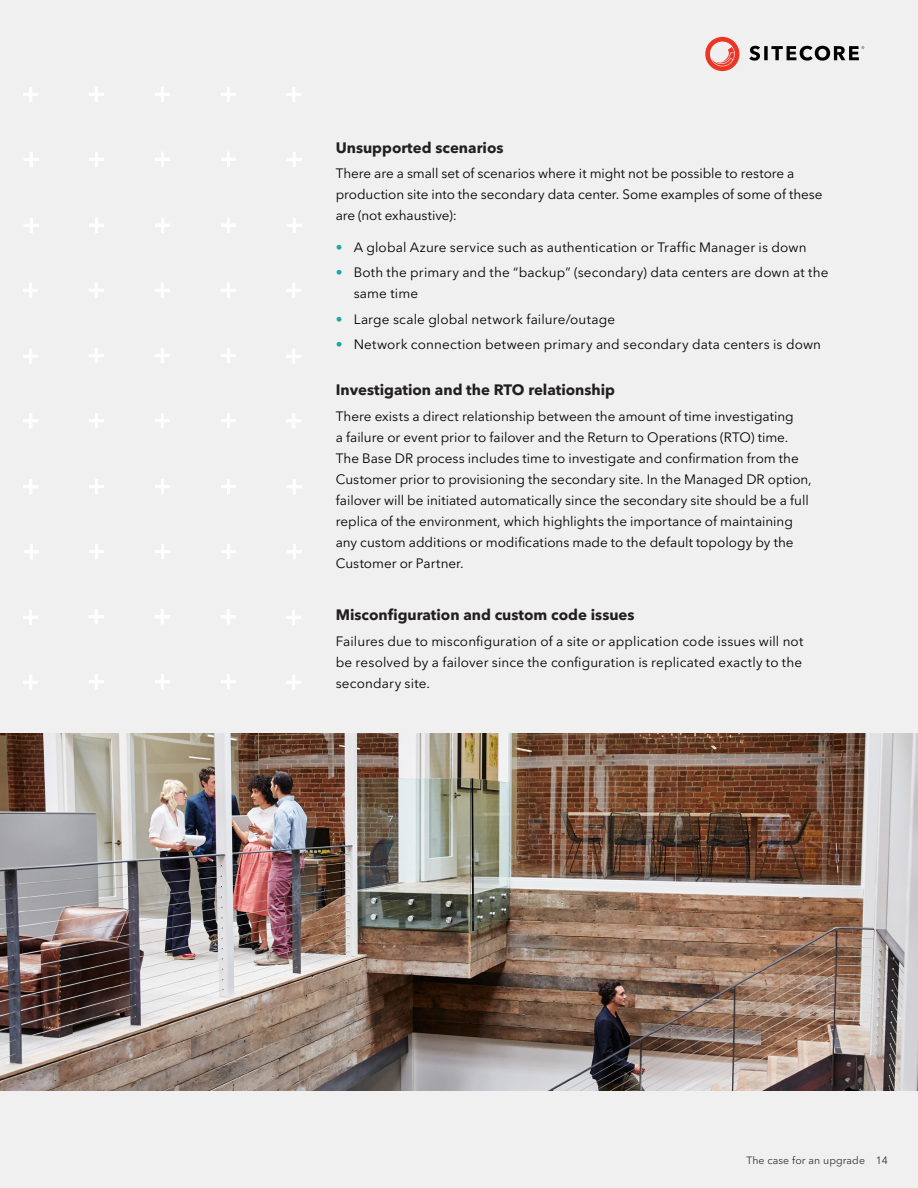
<style>
.page{position:relative;width:918px;height:1188px;background:#f0f0f0}
.page>*{position:absolute;margin:0;border:0;box-sizing:border-box;transform-origin:0 0}
.Paragraph_header{font:700 15px "Avenir Next LT Pro";color:#231f20}
.Body_Text{font:13.5px/21px "Avenir Next LT Pro";color:#000}
.t1{font:10.5px "Avenir Next LT Pro";letter-spacing:.01em;color:#333}
.s1{color:#1ca6a3}
</style>
<div class="page">
<svg style="left:705px;top:37px;width:34px;height:34px"></svg>
<svg style="left:749px;top:46px;width:115px;height:15px"></svg>
<hr style="left:95px;top:87px;width:3px;height:15px;background:#fff">
<hr style="left:89px;top:93px;width:15px;height:3px;background:#fff">
<hr style="left:161px;top:87px;width:3px;height:15px;background:#fff">
<hr style="left:155px;top:93px;width:15px;height:3px;background:#fff">
<hr style="left:227px;top:87px;width:3px;height:15px;background:#fff">
<hr style="left:221px;top:93px;width:15px;height:3px;background:#fff">
<svg style="left:292px;top:87px;width:3px;height:15px"></svg>
<hr style="left:286px;top:93px;width:15px;height:3px;background:#fff">
<hr style="left:23px;top:93px;width:15px;height:3px;background:#fff">
<svg style="left:29px;top:87px;width:3px;height:15px"></svg>
<hr style="left:95px;top:152px;width:3px;height:15px;background:#fff">
<hr style="left:89px;top:158px;width:15px;height:3px;background:#fff">
<hr style="left:161px;top:152px;width:3px;height:15px;background:#fff">
<hr style="left:155px;top:158px;width:15px;height:3px;background:#fff">
<hr style="left:227px;top:152px;width:3px;height:15px;background:#fff">
<hr style="left:221px;top:158px;width:15px;height:3px;background:#fff">
<hr style="left:293px;top:152px;width:3px;height:15px;background:#fff">
<hr style="left:287px;top:158px;width:15px;height:3px;background:#fff">
<hr style="left:29px;top:152px;width:4px;height:15px;background:#fff">
<hr style="left:23px;top:158px;width:16px;height:3px;background:#fff">
<hr style="left:95px;top:217px;width:3px;height:16px;background:#fff">
<hr style="left:89px;top:224px;width:15px;height:3px;background:#fff">
<hr style="left:161px;top:217px;width:3px;height:16px;background:#fff">
<hr style="left:155px;top:224px;width:15px;height:3px;background:#fff">
<hr style="left:227px;top:217px;width:3px;height:16px;background:#fff">
<hr style="left:221px;top:224px;width:15px;height:3px;background:#fff">
<hr style="left:293px;top:218px;width:3px;height:15px;background:#fff">
<hr style="left:287px;top:224px;width:15px;height:3px;background:#fff">
<hr style="left:30px;top:218px;width:3px;height:15px;background:#fff">
<hr style="left:24px;top:224px;width:15px;height:3px;background:#fff">
<hr style="left:95px;top:282px;width:3px;height:16px;background:#fff">
<hr style="left:89px;top:288px;width:15px;height:4px;background:#fff">
<hr style="left:161px;top:282px;width:3px;height:16px;background:#fff">
<hr style="left:155px;top:288px;width:15px;height:4px;background:#fff">
<hr style="left:227px;top:282px;width:3px;height:16px;background:#fff">
<hr style="left:221px;top:288px;width:15px;height:4px;background:#fff">
<hr style="left:292px;top:283px;width:3px;height:15px;background:#fff">
<hr style="left:286px;top:289px;width:15px;height:3px;background:#fff">
<hr style="left:29px;top:283px;width:3px;height:15px;background:#fff">
<hr style="left:23px;top:289px;width:15px;height:3px;background:#fff">
<hr style="left:95px;top:348px;width:3px;height:15px;background:#fff">
<hr style="left:89px;top:354px;width:15px;height:3px;background:#fff">
<hr style="left:161px;top:348px;width:3px;height:15px;background:#fff">
<hr style="left:155px;top:354px;width:15px;height:3px;background:#fff">
<hr style="left:227px;top:348px;width:3px;height:15px;background:#fff">
<hr style="left:221px;top:354px;width:15px;height:3px;background:#fff">
<hr style="left:292px;top:348px;width:3px;height:16px;background:#fff">
<hr style="left:286px;top:355px;width:15px;height:3px;background:#fff">
<hr style="left:29px;top:348px;width:3px;height:16px;background:#fff">
<hr style="left:23px;top:355px;width:15px;height:3px;background:#fff">
<hr style="left:95px;top:413px;width:3px;height:15px;background:#fff">
<hr style="left:89px;top:419px;width:15px;height:3px;background:#fff">
<hr style="left:161px;top:413px;width:3px;height:15px;background:#fff">
<hr style="left:155px;top:419px;width:15px;height:3px;background:#fff">
<hr style="left:227px;top:413px;width:3px;height:15px;background:#fff">
<hr style="left:221px;top:419px;width:15px;height:3px;background:#fff">
<hr style="left:292px;top:413px;width:4px;height:16px;background:#fff">
<hr style="left:286px;top:419px;width:16px;height:4px;background:#fff">
<hr style="left:29px;top:413px;width:3px;height:16px;background:#fff">
<hr style="left:23px;top:419px;width:15px;height:4px;background:#fff">
<hr style="left:95px;top:479px;width:3px;height:15px;background:#fff">
<hr style="left:89px;top:485px;width:15px;height:3px;background:#fff">
<hr style="left:161px;top:479px;width:3px;height:15px;background:#fff">
<hr style="left:155px;top:485px;width:15px;height:3px;background:#fff">
<hr style="left:227px;top:479px;width:3px;height:15px;background:#fff">
<hr style="left:221px;top:485px;width:15px;height:3px;background:#fff">
<hr style="left:293px;top:479px;width:3px;height:15px;background:#fff">
<hr style="left:287px;top:485px;width:15px;height:3px;background:#fff">
<hr style="left:29px;top:479px;width:4px;height:15px;background:#fff">
<hr style="left:23px;top:485px;width:16px;height:3px;background:#fff">
<hr style="left:95px;top:544px;width:3px;height:15px;background:#fff">
<hr style="left:89px;top:550px;width:15px;height:3px;background:#fff">
<hr style="left:161px;top:544px;width:3px;height:15px;background:#fff">
<hr style="left:155px;top:550px;width:15px;height:3px;background:#fff">
<hr style="left:227px;top:544px;width:3px;height:15px;background:#fff">
<hr style="left:221px;top:550px;width:15px;height:3px;background:#fff">
<hr style="left:293px;top:544px;width:3px;height:15px;background:#fff">
<hr style="left:287px;top:550px;width:15px;height:3px;background:#fff">
<hr style="left:30px;top:544px;width:3px;height:15px;background:#fff">
<hr style="left:24px;top:550px;width:15px;height:3px;background:#fff">
<hr style="left:95px;top:609px;width:3px;height:16px;background:#fff">
<hr style="left:89px;top:615px;width:15px;height:4px;background:#fff">
<hr style="left:161px;top:609px;width:3px;height:16px;background:#fff">
<hr style="left:155px;top:615px;width:15px;height:4px;background:#fff">
<hr style="left:227px;top:609px;width:3px;height:16px;background:#fff">
<hr style="left:221px;top:615px;width:15px;height:4px;background:#fff">
<hr style="left:292px;top:610px;width:3px;height:15px;background:#fff">
<hr style="left:286px;top:616px;width:15px;height:3px;background:#fff">
<hr style="left:29px;top:610px;width:3px;height:15px;background:#fff">
<svg style="left:23px;top:616px;width:15px;height:3px"></svg>
<hr style="left:95px;top:674px;width:3px;height:16px;background:#fff">
<hr style="left:89px;top:680px;width:15px;height:3px;background:#fff">
<hr style="left:161px;top:674px;width:3px;height:16px;background:#fff">
<hr style="left:155px;top:680px;width:15px;height:3px;background:#fff">
<hr style="left:227px;top:674px;width:3px;height:16px;background:#fff">
<hr style="left:221px;top:680px;width:15px;height:3px;background:#fff">
<hr style="left:292px;top:675px;width:3px;height:15px;background:#fff">
<hr style="left:286px;top:681px;width:15px;height:3px;background:#fff">
<hr style="left:29px;top:675px;width:3px;height:15px;background:#fff">
<hr style="left:23px;top:681px;width:15px;height:3px;background:#fff">
<img style="left:0;top:734px;width:918px;height:357px">
<p class="Paragraph_header" style="left:336px;top:138px;width:169px">Unsupported scenarios</p>
<p class="Body_Text" style="left:336px;top:163px;width:488px">There are a small set of scenarios where it might not be possible to restore a production site into the secondary data center. Some examples of some of these are (not exhaustive):</p>
<p class="Body_Text" style="left:336px;top:237px;width:472px"><span class="s1">•</span> A global Azure service such as authentication or Traffic Manager is down</p>
<p class="Body_Text" style="left:354px;top:262px;width:476px;text-indent:-18px"><span class="s1">•</span> Both the primary and the “backup” (secondary) data centers are down at the same time</p>
<p class="Body_Text" style="left:336px;top:308px;width:281px"><span class="s1">•</span> Large scale global network failure/outage</p>
<p class="Body_Text" style="left:336px;top:334px;width:487px"><span class="s1">•</span> Network connection between primary and secondary data centers is down</p>
<p class="Paragraph_header" style="left:336px;top:381px;width:281px">Investigation and the RTO relationship</p>
<p class="Body_Text" style="left:336px;top:405px;width:478px">There exists a direct relationship between the amount of time investigating<br>a failure or event prior to failover and the Return to Operations (RTO) time.<br>The Base DR process includes time to investigate and confirmation from the Customer prior to provisioning the secondary site. In the Managed DR option, failover will be initiated automatically since the secondary site should be a full replica of the environment, which highlights the importance of maintaining any custom additions or modifications made to the default topology by the Customer or Partner.</p>
<p class="Paragraph_header" style="left:336px;top:606px;width:300px">Misconfiguration and custom code issues</p>
<p class="Body_Text" style="left:336px;top:631px;width:469px;text-align:justify">Failures due to misconfiguration of a site or application code issues will not be resolved by a failover since the configuration is replicated exactly to the secondary site.</p>
<p class="t1" style="left:747px;top:1154px;width:143px">The case for an upgrade 14</p>
</div>
